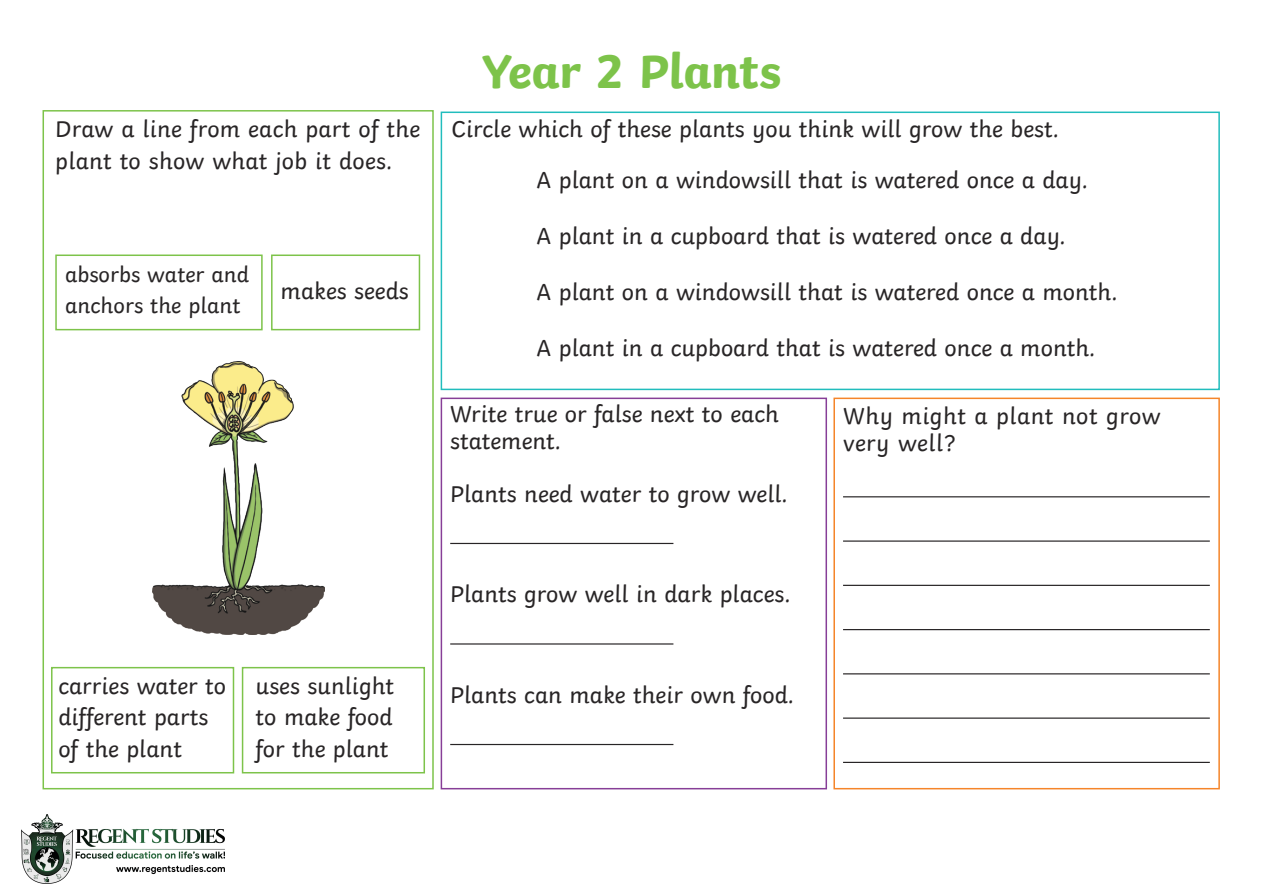
<style>
.page{position:relative;width:1263px;height:893px;background:#fff}
.page>*{position:absolute;margin:0;border:0;box-sizing:border-box;transform-origin:0 0}
.Heading_1{font:700 49.5px "Twinkl";letter-spacing:-.01em;color:#7dc34a}
.KS2_Body_Copy{font:24px/31.5px "Twinkl";color:#282526}
.KS1_Body_Copy{font:24px/31.5px "Twinkl";color:#282526}
.KS2_Body_Copy-2{font:24px/27px "Twinkl";letter-spacing:.02em;color:#282526}
.KS1_Body_Copy-2{font:22.5px/31.5px "Twinkl";color:#282526}
</style>
<div class="page">
<div style="left:441px;top:398px;width:386px;height:391px;border:2px solid #873e97"></div>
<div style="left:43px;top:110px;width:391px;height:679px;border:2px solid #7dc34a"></div>
<div style="left:441px;top:112px;width:779px;height:278px;border:2px solid #21bdbd"></div>
<div style="left:833px;top:398px;width:387px;height:391px;border:2px solid #f5852a"></div>
<hr style="left:843px;top:496px;width:367px;height:1px;background:#282526">
<hr style="left:843px;top:540px;width:367px;height:2px;background:#282526">
<hr style="left:843px;top:585px;width:367px;height:1px;background:#282526">
<hr style="left:843px;top:629px;width:367px;height:1px;background:#282526">
<hr style="left:843px;top:673px;width:367px;height:1px;background:#282526">
<hr style="left:843px;top:717px;width:367px;height:2px;background:#282526">
<hr style="left:843px;top:762px;width:367px;height:1px;background:#282526">
<hr style="left:450px;top:543px;width:223px;height:1px;background:#282526">
<hr style="left:450px;top:643px;width:223px;height:2px;background:#282526">
<hr style="left:450px;top:744px;width:223px;height:1px;background:#282526">
<img style="left:152px;top:362px;width:173px;height:273px">
<div style="left:55px;top:254px;width:208px;height:76px;border:2px solid #7dc34a"></div>
<div style="left:271px;top:254px;width:149px;height:76px;border:2px solid #7dc34a"></div>
<div style="left:51px;top:667px;width:183px;height:106px;border:2px solid #7dc34a"></div>
<div style="left:242px;top:667px;width:183px;height:106px;border:2px solid #7dc34a"></div>
<img style="left:22px;top:815px;width:202px;height:69px">
<p class="Heading_1" style="left:482px;top:31px;width:301px">Year 2 Plants</p>
<p class="KS2_Body_Copy" style="left:55px;top:111px;width:367px">Draw a line from each part of the plant to show what job it does.</p>
<p class="KS2_Body_Copy" style="left:451px;top:111px;width:609px">Circle which of these plants you think will grow the best.</p>
<p class="KS2_Body_Copy" style="left:536px;top:162px;width:553px">A plant on a windowsill that is watered once a day.</p>
<p class="KS2_Body_Copy" style="left:536px;top:218px;width:531px">A plant in a cupboard that is watered once a day.</p>
<p class="KS2_Body_Copy" style="left:536px;top:274px;width:583px">A plant on a windowsill that is watered once a month.</p>
<p class="KS2_Body_Copy" style="left:536px;top:330px;width:560px">A plant in a cupboard that is watered once a month.</p>
<p class="KS1_Body_Copy-2" style="left:65px;top:257px;width:186px">absorbs water and anchors the plant</p>
<p class="KS1_Body_Copy" style="left:281px;top:273px;width:130px">makes seeds</p>
<p class="KS1_Body_Copy" style="left:58px;top:668px;width:169px">carries water to different parts of the plant</p>
<p class="KS1_Body_Copy" style="left:256px;top:668px;width:140px;text-align:justify">uses sunlight to make food for the plant</p>
<p class="KS2_Body_Copy" style="left:450px;top:398px;width:330px;line-height:27px">Write true or false next to each statement.</p>
<p class="KS2_Body_Copy" style="left:450px;top:476px;width:339px">Plants need water to grow well.</p>
<p class="KS2_Body_Copy" style="left:450px;top:576px;width:342px">Plants grow well in dark places.</p>
<p class="KS2_Body_Copy" style="left:450px;top:677px;width:345px">Plants can make their own food.</p>
<p class="KS2_Body_Copy-2" style="left:843px;top:400px;width:319px">Why might a plant not grow very well?</p>
</div>
